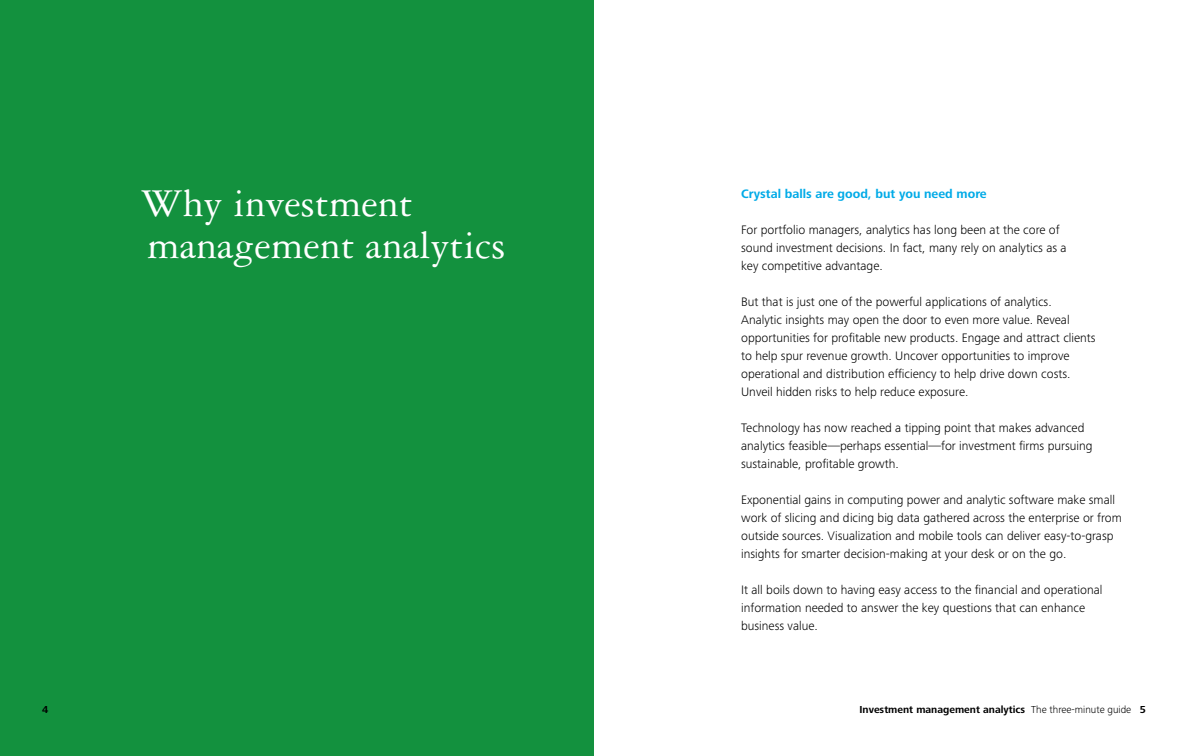
<style>
.page{position:relative;width:1188px;height:756px;background:#fff}
.page>*{position:absolute;margin:0;border:0;box-sizing:border-box;transform-origin:0 0}
.t1{font:42px/42px "Garamond Three";color:#fff}
.t2{font:300 12.75px/18px "Frutiger Next Pro";color:#000}
.t3{font:700 12.75px "Frutiger Next Pro";color:#00aae7}
.t4{font:700 10.5px "Frutiger Next Pro";color:#000}
.s1{font-weight:300}
</style>
<div class="page">
<div style="left:0;top:0;width:594px;height:756px;background:#13913e"></div>
<h1 class="t1" style="left:141px;top:182px;width:366px">Why investment management analytics</h1>
<p class="t3" style="left:741px;top:187px;width:247px">Crystal balls are good, but you need more</p>
<p class="t2" style="left:741px;top:221px;width:327px">For portfolio managers, analytics has long been at the core of sound investment decisions. In fact, many rely on analytics as a key competitive advantage.</p>
<p class="t2" style="left:741px;top:293px;width:356px">But that is just one of the powerful applications of analytics.<br>Analytic insights may open the door to even more value. Reveal opportunities for profitable new products. Engage and attract clients to help spur revenue growth. Uncover opportunities to improve operational and distribution efficiency to help drive down costs.<br>Unveil hidden risks to help reduce exposure.</p>
<p class="t2" style="left:741px;top:419px;width:353px">Technology has now reached a tipping point that makes advanced analytics feasible—perhaps essential—for investment firms pursuing sustainable, profitable growth.</p>
<p class="t2" style="left:741px;top:491px;width:382px">Exponential gains in computing power and analytic software make small work of slicing and dicing big data gathered across the enterprise or from outside sources. Visualization and mobile tools can deliver easy-to-grasp insights for smarter decision-making at your desk or on the go.</p>
<p class="t2" style="left:741px;top:581px;width:363px">It all boils down to having easy access to the financial and operational information needed to answer the key questions that can enhance business value.</p>
<p class="t4" style="left:42px;top:704px;width:8px">4</p>
<p class="t4" style="left:860px;top:704px;width:288px">Investment management analytics <span class="s1">The three-minute guide</span> 5</p>
</div>
